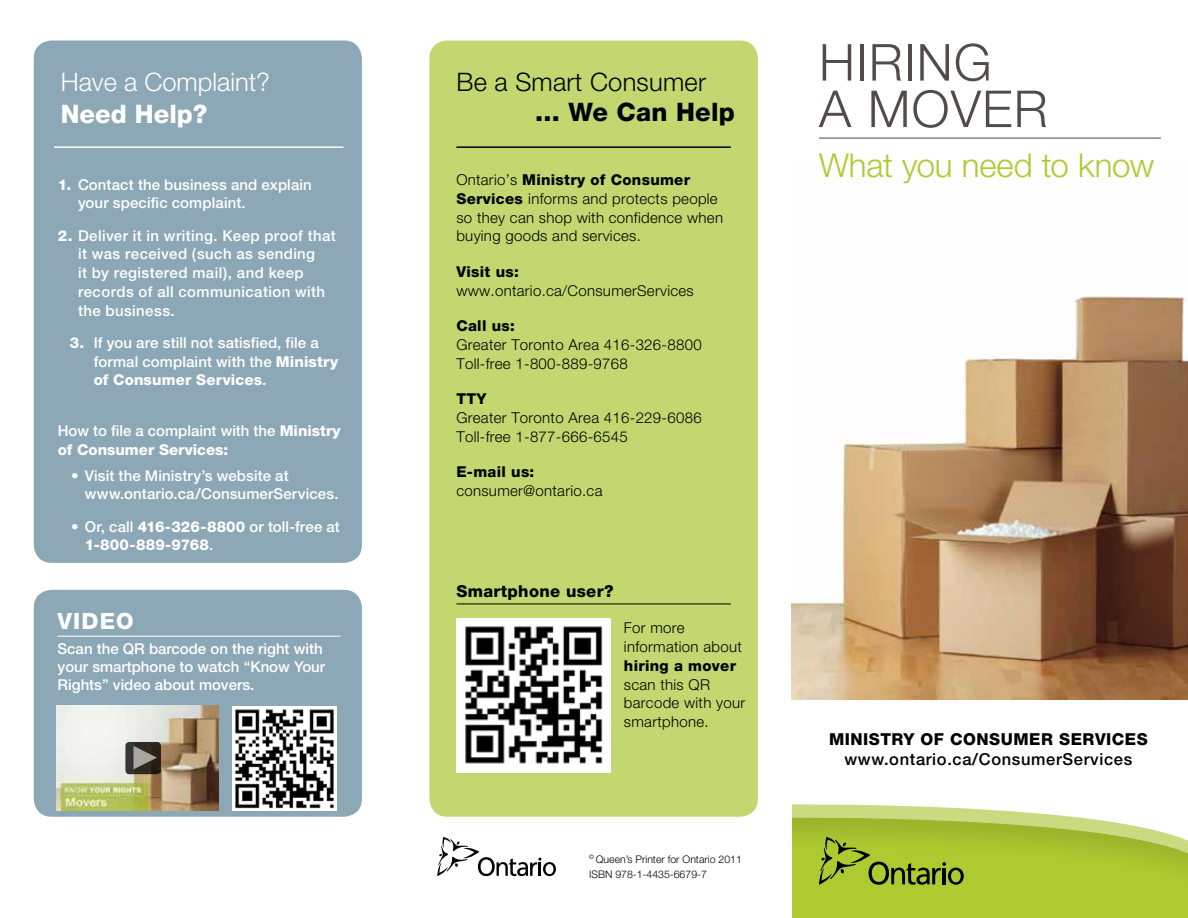
<style>
.page{position:relative;width:1188px;height:918px;background:#fff}
.page>*{position:absolute;margin:0;border:0;box-sizing:border-box;transform-origin:0 0}
.t1{font:300 51px/46.5px "Helvetica Neue";letter-spacing:.025em;color:#524b48}
.t2{font:300 33px "Helvetica Neue";letter-spacing:-.005em;color:#adca31}
.h3_brochures_help_ti{font:300 25.5px/31.5px "Helvetica Neue";color:#fff}
.t3{font:300 25.5px "Helvetica Neue";letter-spacing:.01em;color:#000}
.t4{font:800 25.5px "Helvetica Neue";letter-spacing:.01em;color:#000}
.h3_brochures_help_ti-2{font:800 22.5px "Helvetica Neue";letter-spacing:.05em;color:#fff}
.t5{font:800 16.5px "Helvetica Neue";letter-spacing:.03em;color:#000}
.t6{font:500 16.5px "Helvetica Neue";letter-spacing:.04em;color:#000}
.p_body{font:300 15px/18.8px "Helvetica Neue";letter-spacing:.02em;color:#000}
.p_brochures_numbers{font:500 15px/18.8px "Helvetica Neue";letter-spacing:.02em;color:#fff}
.p_brochures_bullets{font:800 15px/18.8px "Helvetica Neue";color:#fff}
.p_brochures_help_bod{font:500 15px/18px "Helvetica Neue";color:#fff}
.p_brochures_bullets-2{font:500 15px/18.8px "Helvetica Neue";letter-spacing:.01em;color:#fff}
.footnote{font:300 10.5px "Helvetica Neue";color:#000}
.s1{font-weight:800}
.s2{font-weight:500}
</style>
<div class="page">
<svg style="left:792px;top:804px;width:252px;height:10px;fill:#c9db81"></svg>
<div style="left:756px;top:814px;width:432px;height:104px;background:#000;opacity:.2"></div>
<svg style="left:819px;top:837px;width:145px;height:48px;background:#8fa728"></svg>
<div style="left:749px;top:796px;width:43px;height:122px;background:#fff"></div>
<div style="left:429px;top:40px;width:329px;height:777px;background:#c3d770;border-radius:18px"></div>
<hr style="left:456px;top:146px;width:275px;height:2px;background:#000">
<hr style="left:456px;top:604px;width:275px;height:1px;background:#000">
<div style="left:34px;top:40px;width:328px;height:523px;background:#8ca8b6;border-radius:18px"></div>
<hr style="left:54px;top:146px;width:289px;height:2px;background:#fff">
<div style="left:34px;top:590px;width:328px;height:227px;background:#8ca8b6;border-radius:18px"></div>
<div style="left:456px;top:618px;width:155px;height:155px;background:#fff"></div>
<svg style="left:437px;top:837px;width:119px;height:39px"></svg>
<img style="left:791px;top:296px;width:397px;height:403px">
<hr style="left:819px;top:138px;width:342px;height:1px;background:#524b48">
<hr style="left:58px;top:636px;width:283px;height:1px;background:#fff">
<img style="left:232px;top:706px;width:104px;height:104px">
<img style="left:57px;top:706px;width:161px;height:105px">
<svg style="left:125px;top:742px;width:36px;height:32px"></svg>
<svg style="left:134px;top:746px;width:23px;height:23px"></svg>
<img style="left:465px;top:626px;width:138px;height:138px">
<p class="h3_brochures_help_ti" style="left:61px;top:66px;width:211px">Have a Complaint?<br><span class="s1">Need Help?</span></p>
<p class="p_brochures_numbers" style="left:78px;top:175px;width:235px;text-indent:-20px"><span class="s1">1.</span> Contact the business and explain your specific complaint.</p>
<p class="p_brochures_numbers" style="left:78px;top:226px;width:259px;text-indent:-20px"><span class="s1">2.</span> Deliver it in writing. Keep proof that it was received (such as sending<br>it by registered mail), and keep records of all communication with the business.</p>
<p class="p_brochures_numbers" style="left:94px;top:333px;width:246px;text-indent:-24px"><span class="s1">3.</span> If you are still not satisfied, file a formal complaint with the <span class="s1">Ministry of Consumer Services</span>.</p>
<p class="p_brochures_bullets" style="left:58px;top:422px;width:284px"><span class="s2">How to file a complaint with the</span> Ministry of Consumer Services:</p>
<p class="p_brochures_bullets-2" style="left:85px;top:466px;width:255px;text-indent:-14px"><span class="s1">•</span> Visit the Ministry’s website at www.ontario.ca/ConsumerServices.</p>
<p class="p_brochures_bullets" style="left:85px;top:517px;width:257px;text-indent:-14px">• <span class="s2">Or, call</span> 416-326-8800 <span class="s2">or toll-free at<br></span>1-800-889-9768<span class="s2">.</span></p>
<p class="h3_brochures_help_ti-2" style="left:58px;top:608px;width:78px">VIDEO</p>
<p class="p_brochures_help_bod" style="left:58px;top:639px;width:269px">Scan the QR barcode on the right with your smartphone to watch “Know Your<br>Rights” video about movers.</p>
<p class="t3" style="left:456px;top:67px;width:251px">Be a Smart Consumer</p>
<p class="t4" style="left:535px;top:97px;width:201px">... We Can Help</p>
<p class="p_body" style="left:456px;top:170px;width:268px">Ontario’s <span class="s1">Ministry of Consumer Services</span> informs and protects people so they can shop with confidence when buying goods and services.</p>
<p class="p_body" style="left:456px;top:262px;width:239px"><span class="s1">Visit us: </span>www.ontario.ca/ConsumerServices</p>
<p class="p_body" style="left:456px;top:316px;width:247px"><span class="s1">Call us:<br></span>Greater Toronto Area 416-326-8800<br>Toll-free 1-800-889-9768</p>
<p class="p_body" style="left:456px;top:389px;width:247px"><span class="s1">TTY<br></span>Greater Toronto Area 416-229-6086<br>Toll-free 1-877-666-6545</p>
<p class="p_body" style="left:456px;top:462px;width:148px"><span class="s1">E-mail us: </span>consumer@ontario.ca</p>
<p class="t5" style="left:456px;top:581px;width:159px">Smartphone user?</p>
<p class="p_body" style="left:624px;top:618px;width:123px">For more information about <span class="s1">hiring a mover </span>scan this QR barcode with your smartphone.</p>
<p class="footnote" style="left:589px;top:852px;width:154px"><sup>©</sup> Queen’s Printer for Ontario 2011</p>
<p class="footnote" style="left:589px;top:867px;width:119px">ISBN 978-1-4435-6679-7</p>
<h1 class="t1" style="left:819px;top:38px;width:230px">HIRING<br>A MOVER</h1>
<h2 class="t2" style="left:819px;top:145px;width:337px">What you need to know</h2>
<p class="t5" style="left:829px;top:729px;width:320px">MINISTRY OF CONSUMER SERVICES</p>
<p class="t6" style="left:844px;top:749px;width:289px">www.ontario.ca/ConsumerServices</p>
</div>
